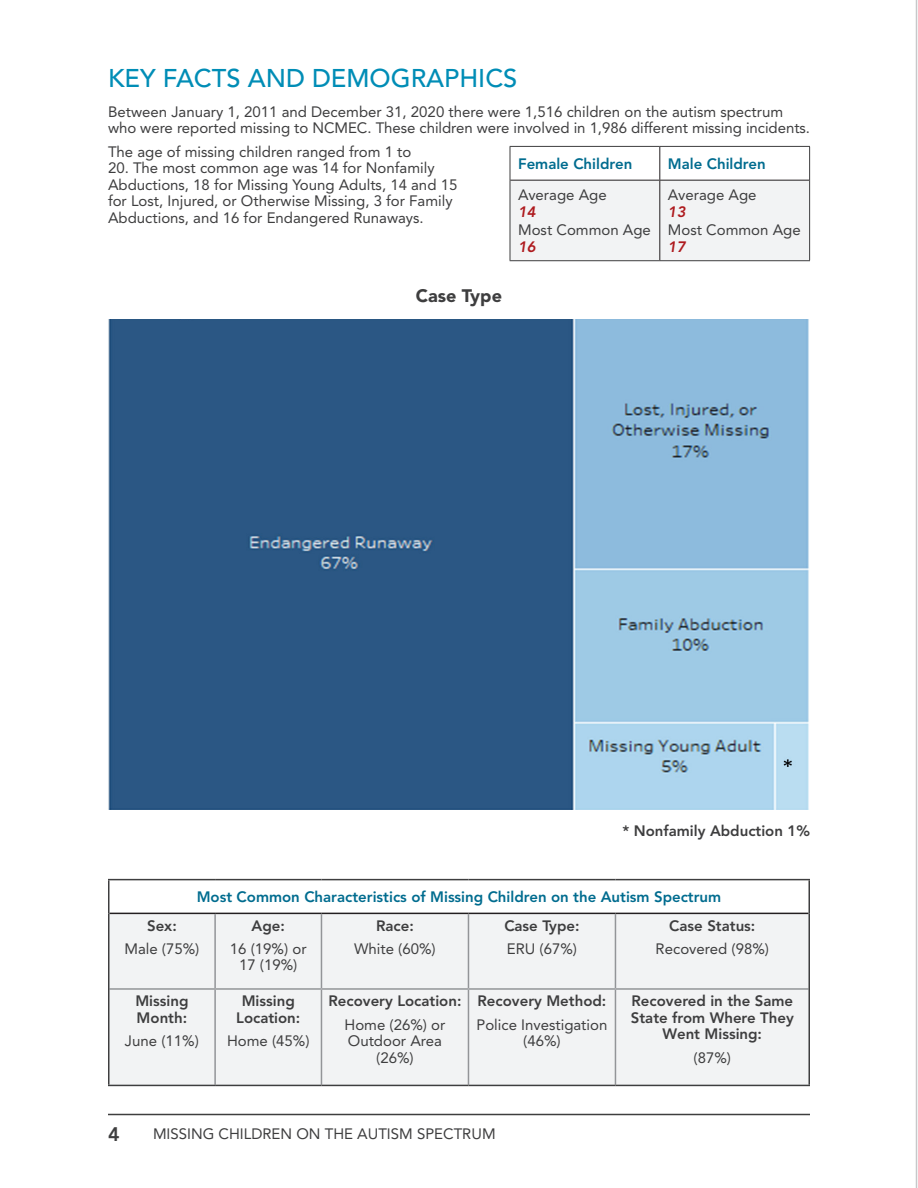
<style>
.page{position:relative;width:918px;height:1188px;background:#fff}
.page>*{position:absolute;margin:0;border:0;box-sizing:border-box;transform-origin:0 0}
.t1{font:500 25.5px "Avenir LT Std";color:#008db6}
.t2{font:800 19.5px "Avenir LT Std";color:#3e3e3f}
.H2_12pt{font:900 18px "Avenir LT Std";color:#3e3e3f}
.t3{font:15px/16.5px "Avenir LT Std";color:#3e3e3f;text-align:center}
.H2_12pt-2{font:800 15px/16.5px "Avenir LT Std";color:#3e3e3f;text-align:center}
.H2_12pt-3{font:800 15px "Avenir LT Std";color:#006c8f}
.t4{font:italic 800 15px "Avenir LT Std";color:#ae1a1e}
</style>
<div class="page">
<hr style="left:108px;top:1114px;width:702px;height:1px;background:#3e3e3f">
<hr style="left:916px;top:0;width:1px;height:1188px;background:#c7c8ca">
<svg style="left:511px;top:147px;width:298px;height:113px"></svg>
<hr style="left:510px;top:146px;width:150px;height:1px;background:#3e3e3f">
<hr style="left:510px;top:147px;width:1px;height:33px;background:#3e3e3f">
<hr style="left:660px;top:146px;width:150px;height:1px;background:#3e3e3f">
<hr style="left:809px;top:147px;width:1px;height:33px;background:#3e3e3f">
<hr style="left:510px;top:180px;width:1px;height:80px;background:#3e3e3f">
<hr style="left:809px;top:180px;width:1px;height:80px;background:#3e3e3f">
<hr style="left:510px;top:260px;width:150px;height:1px;background:#3e3e3f">
<hr style="left:660px;top:260px;width:150px;height:1px;background:#3e3e3f">
<hr style="left:510px;top:180px;width:150px;height:1px;background:#231f20">
<hr style="left:660px;top:180px;width:149px;height:1px;background:#231f20">
<hr style="left:659px;top:147px;width:1px;height:33px;background:#231f20">
<hr style="left:659px;top:181px;width:1px;height:79px;background:#231f20">
<img style="left:108px;top:320px;width:701px;height:490px">
<div style="left:110px;top:914px;width:698px;height:171px;background:#f2f3f4"></div>
<hr style="left:110px;top:913px;width:105px;height:1px;background:#231f20">
<hr style="left:215px;top:913px;width:106px;height:1px;background:#231f20">
<hr style="left:321px;top:913px;width:147px;height:1px;background:#231f20">
<hr style="left:468px;top:913px;width:147px;height:1px;background:#231f20">
<hr style="left:615px;top:913px;width:193px;height:1px;background:#231f20">
<hr style="left:214px;top:914px;width:2px;height:74px;background:#939598">
<hr style="left:321px;top:914px;width:1px;height:74px;background:#939598">
<hr style="left:468px;top:914px;width:1px;height:74px;background:#939598">
<hr style="left:615px;top:914px;width:1px;height:74px;background:#939598">
<hr style="left:110px;top:988px;width:105px;height:2px;background:#939598">
<hr style="left:215px;top:988px;width:106px;height:2px;background:#939598">
<hr style="left:214px;top:990px;width:2px;height:95px;background:#939598">
<hr style="left:321px;top:988px;width:147px;height:2px;background:#939598">
<hr style="left:321px;top:990px;width:1px;height:95px;background:#939598">
<hr style="left:468px;top:988px;width:147px;height:2px;background:#939598">
<hr style="left:468px;top:990px;width:1px;height:95px;background:#939598">
<hr style="left:615px;top:988px;width:193px;height:2px;background:#939598">
<hr style="left:615px;top:990px;width:1px;height:95px;background:#939598">
<hr style="left:108px;top:879px;width:107px;height:1px;background:#3e3e3f">
<hr style="left:108px;top:880px;width:2px;height:33px;background:#3e3e3f">
<hr style="left:215px;top:879px;width:106px;height:1px;background:#3e3e3f">
<hr style="left:321px;top:879px;width:147px;height:1px;background:#3e3e3f">
<hr style="left:468px;top:879px;width:147px;height:1px;background:#3e3e3f">
<hr style="left:615px;top:879px;width:195px;height:1px;background:#3e3e3f">
<hr style="left:808px;top:880px;width:2px;height:33px;background:#3e3e3f">
<hr style="left:108px;top:913px;width:2px;height:76px;background:#3e3e3f">
<hr style="left:808px;top:913px;width:2px;height:76px;background:#3e3e3f">
<hr style="left:108px;top:989px;width:2px;height:96px;background:#3e3e3f">
<hr style="left:808px;top:989px;width:2px;height:96px;background:#3e3e3f">
<hr style="left:108px;top:1085px;width:107px;height:1px;background:#3e3e3f">
<hr style="left:215px;top:1085px;width:106px;height:1px;background:#3e3e3f">
<hr style="left:321px;top:1085px;width:147px;height:1px;background:#3e3e3f">
<hr style="left:468px;top:1085px;width:147px;height:1px;background:#3e3e3f">
<hr style="left:615px;top:1085px;width:195px;height:1px;background:#3e3e3f">
<h1 class="t1" style="left:108px;top:63px;width:411px">KEY FACTS AND DEMOGRAPHICS</h1>
<p class="t3" style="left:108px;top:103px;width:701px;text-align:left">Between January 1, 2011 and December 31, 2020 there were 1,516 children on the autism spectrum who were reported missing to NCMEC. These children were involved in 1,986 different missing incidents.</p>
<p class="t3" style="left:108px;top:143px;width:305px">The age of missing children ranged from 1 to</p>
<p class="t3" style="left:108px;top:160px;width:351px;text-align:left">20. The most common age was 14 for Nonfamily Abductions, 18 for Missing Young Adults, 14 and 15 for Lost, Injured, or Otherwise Missing, 3 for Family Abductions, and 16 for Endangered Runaways.</p>
<p class="H2_12pt-3" style="left:518px;top:155px;width:116px">Female Children</p>
<p class="H2_12pt-3" style="left:668px;top:155px;width:99px">Male Children</p>
<p class="t3" style="left:518px;top:187px;width:90px">Average Age</p>
<p class="t4" style="left:518px;top:203px;width:19px">14</p>
<p class="t3" style="left:518px;top:221px;width:134px">Most Common Age</p>
<p class="t4" style="left:518px;top:238px;width:19px">16</p>
<p class="t3" style="left:668px;top:187px;width:90px">Average Age</p>
<p class="t4" style="left:668px;top:203px;width:19px">13</p>
<p class="t3" style="left:668px;top:221px;width:134px">Most Common Age</p>
<p class="t4" style="left:668px;top:238px;width:19px">17</p>
<p class="H2_12pt" style="left:416px;top:284px;width:88px">Case Type</p>
<p class="H2_12pt-2" style="left:623px;top:823px;width:189px">* Nonfamily Abduction 1%</p>
<p class="H2_12pt-3" style="left:197px;top:888px;width:526px">Most Common Characteristics of Missing Children on the Autism Spectrum</p>
<p class="H2_12pt-2" style="left:147px;top:917px;width:31px">Sex:</p>
<p class="t3" style="left:124px;top:941px;width:77px">Male (75%)</p>
<p class="H2_12pt-2" style="left:135px;top:993px;width:55px;text-align:left">Missing<br>Month:</p>
<p class="t3" style="left:125px;top:1033px;width:75px">June (11%)</p>
<p class="H2_12pt-2" style="left:252px;top:917px;width:35px">Age:</p>
<p class="t3" style="left:230px;top:941px;width:78px">16 (19%) or<br>17 (19%)</p>
<p class="H2_12pt-2" style="left:236px;top:993px;width:66px">Missing<br>Location:</p>
<p class="t3" style="left:227px;top:1033px;width:84px">Home (45%)</p>
<p class="H2_12pt-2" style="left:376px;top:917px;width:39px">Race:</p>
<p class="t3" style="left:354px;top:941px;width:83px">White (60%)</p>
<p class="H2_12pt-2" style="left:328px;top:993px;width:135px">Recovery Location:</p>
<p class="t3" style="left:345px;top:1016px;width:102px">Home (26%) or<br>Outdoor Area (26%)</p>
<p class="H2_12pt-2" style="left:504px;top:917px;width:77px">Case Type:</p>
<p class="t3" style="left:507px;top:941px;width:72px">ERU (67%)</p>
<p class="H2_12pt-2" style="left:478px;top:993px;width:130px">Recovery Method:</p>
<p class="t3" style="left:477px;top:1016px;width:132px">Police Investigation (46%)</p>
<h2 class="t2" style="left:108px;top:1123px;width:13px">4</h2>
<p class="t3" style="left:153px;top:1126px;width:344px">MISSING CHILDREN ON THE AUTISM SPECTRUM</p>
<p class="H2_12pt-2" style="left:669px;top:917px;width:88px">Case Status:</p>
<p class="t3" style="left:656px;top:941px;width:115px">Recovered (98%)</p>
<p class="H2_12pt-2" style="left:631px;top:993px;width:165px">Recovered in the Same<br>State from Where They<br>Went Missing:</p>
<p class="t3" style="left:694px;top:1049px;width:39px">(87%)</p>
</div>
